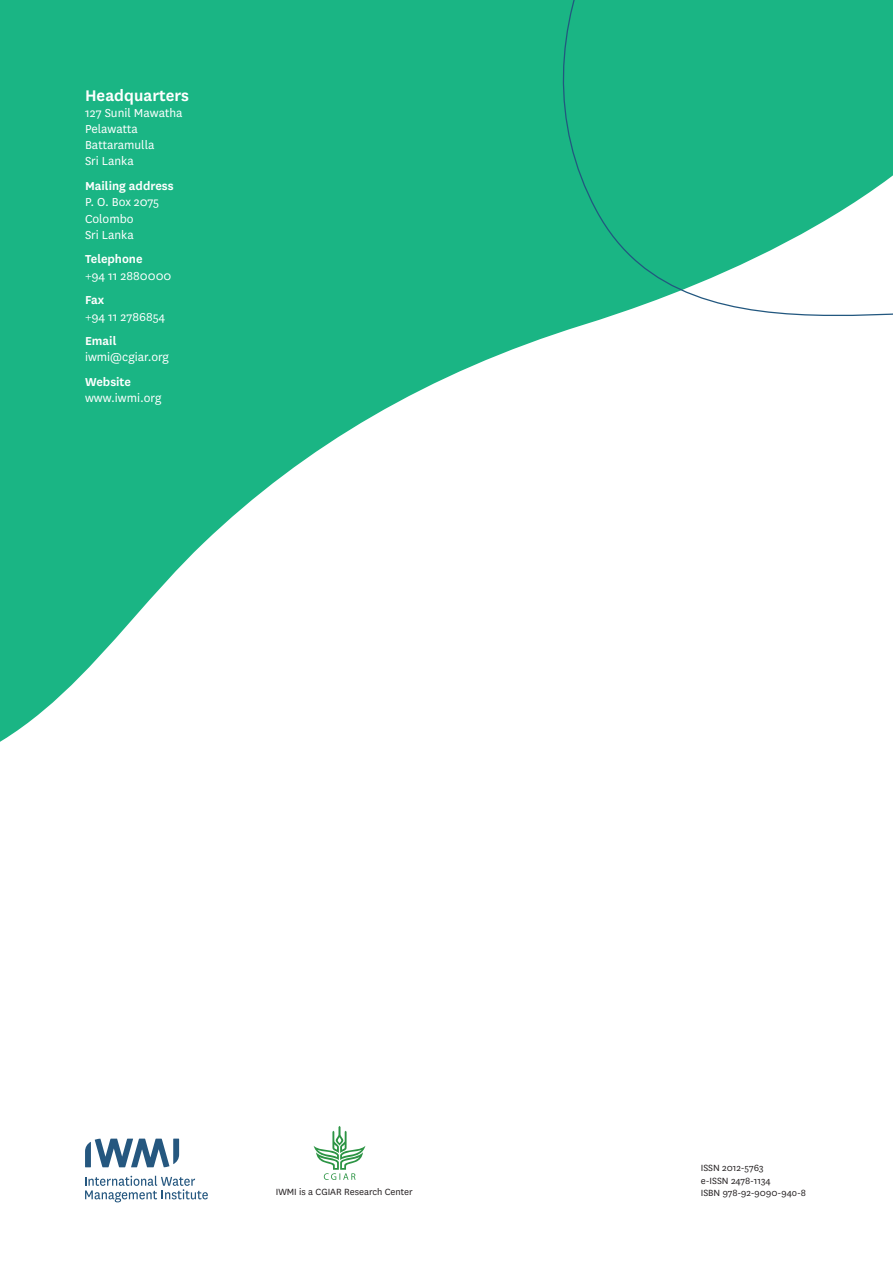
<style>
.page{position:relative;width:893px;height:1263px;background:#fff}
.page>*{position:absolute;margin:0;border:0;box-sizing:border-box;transform-origin:0 0}
.t1{font:600 18px "National";color:#fff}
.t2{font:13.5px/16.2px "National";color:#fff}
.t3{font:600 13.5px "National";color:#fff}
.t4{font:10.5px/12.6px "National";color:#231f20}
</style>
<div class="page">
<svg style="left:85px;top:1138px;width:94px;height:29px"></svg>
<svg style="left:85px;top:1176px;width:123px;height:26px"></svg>
<svg style="left:1px;top:0;width:501px;height:741px;fill:#1ab584"></svg>
<svg style="left:502px;top:0;width:391px;height:354px"></svg>
<svg style="left:314px;top:1126px;width:51px;height:54px"></svg>
<img style="left:224px;top:409px;width:278px;height:332px">
<h1 class="t1" style="left:85px;top:83px;width:105px">Headquarters</h1>
<p class="t2" style="left:85px;top:104px;width:99px">127 Sunil Mawatha<br>Pelawatta<br>Battaramulla<br>Sri Lanka</p>
<p class="t3" style="left:85px;top:177px;width:90px">Mailing address</p>
<p class="t2" style="left:85px;top:194px;width:76px">P. O. Box 2075<br>Colombo<br>Sri Lanka</p>
<p class="t3" style="left:85px;top:250px;width:59px">Telephone</p>
<p class="t2" style="left:85px;top:267px;width:88px">+94 11 2880000</p>
<p class="t3" style="left:85px;top:291px;width:21px">Fax</p>
<p class="t2" style="left:85px;top:308px;width:82px">+94 11 2786854</p>
<p class="t3" style="left:85px;top:332px;width:33px">Email</p>
<p class="t2" style="left:85px;top:349px;width:86px">iwmi@cgiar.org</p>
<p class="t3" style="left:85px;top:373px;width:48px">Website</p>
<p class="t2" style="left:85px;top:390px;width:78px">www.iwmi.org</p>
<p class="t4" style="left:276px;top:1185px;width:138px">IWMI is a CGIAR Research Center</p>
<p class="t4" style="left:701px;top:1161px;width:107px">ISSN 2012-5763<br>e-ISSN 2478-1134<br>ISBN 978-92-9090-94o-8</p>
</div>
